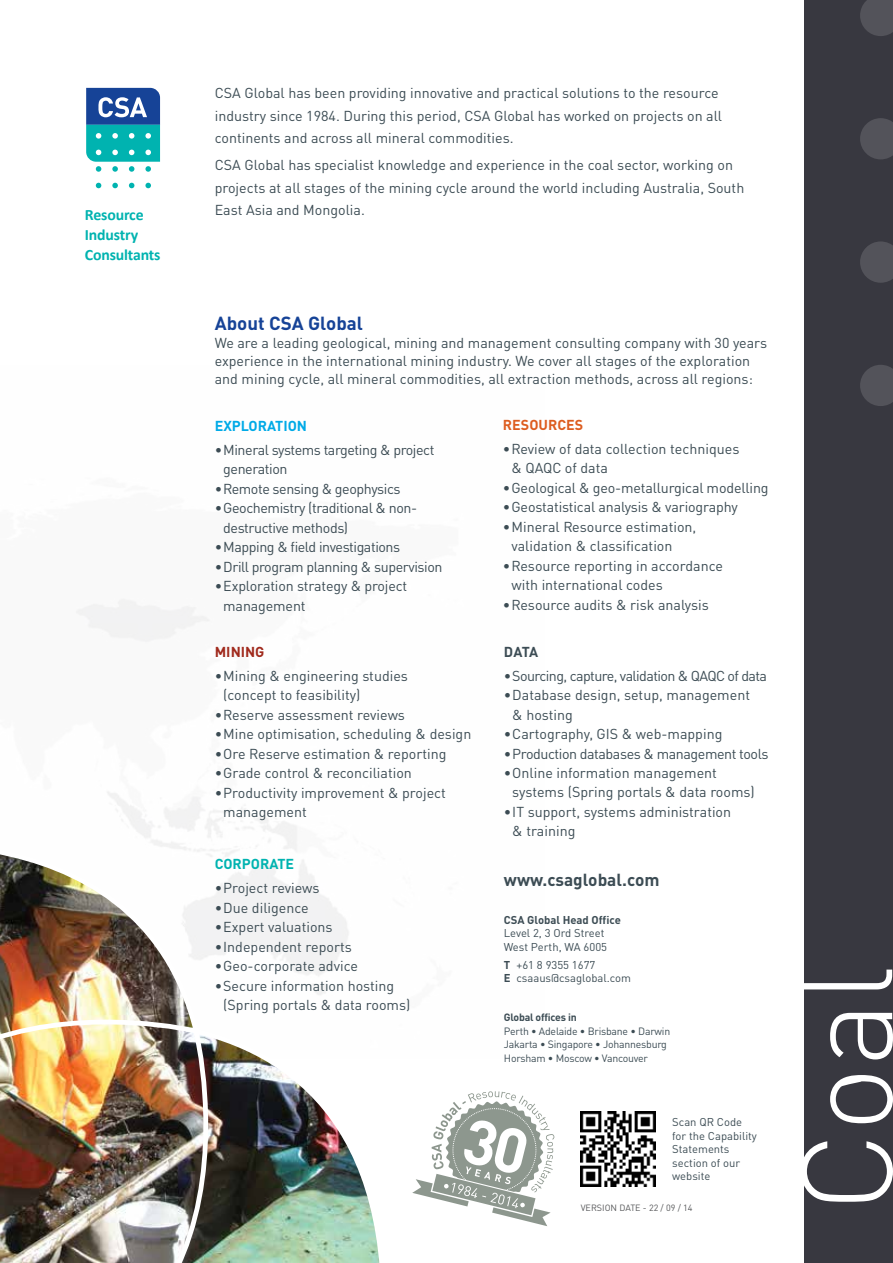
<style>
.page{position:relative;width:893px;height:1263px;background:#fff}
.page>*{position:absolute;margin:0;border:0;box-sizing:border-box;transform-origin:0 0}
.t1{font:700 18.75px "DINOT";color:#164397}
.t2{font:700 17.25px "DINOT";color:#3c4c54}
.t3{font:700 15.75px/20.1px "Calibri";letter-spacing:-.01em;color:#00b3b0}
.t4{font:14.25px/19.5px "DINOT";color:#3c4c54}
.t5{font:14.25px/19.5px "DINOT";letter-spacing:-.03em;color:#3c4c54}
.t6{font:14.25px "DINOT";letter-spacing:-.04em;color:#3c4c54}
.t7{font:700 14.25px "DINOT";color:#00aae7}
.t8{font:700 14.25px "DINOT";color:#dd5d20}
.t9{font:700 14.25px "DINOT";color:#00b3b0}
.t10{font:700 14.25px "DINOT";color:#a02a1d}
.t11{font:700 14.25px "DINOT";color:#3c4c54}
.t12{font:11.25px/13.5px "DINOT";color:#3c4c54}
.t13{font:700 11.25px "DINOT";color:#3c4c54}
.t14{font:10.5px/13.5px "DINOT";letter-spacing:-.02em;color:#3c4c54}
.t15{font:700 10.5px "DINOT";letter-spacing:-.02em;color:#3c4c54}
.t16{font:9px "DINOT";color:#58595b}
.s1{font-weight:700}
</style>
<div class="page">
<div style="left:804px;top:0;width:89px;height:1263px;background:#383840"></div>
<svg style="left:860px;top:365px;width:33px;height:41px"></svg>
<svg style="left:860px;top:241px;width:33px;height:42px"></svg>
<svg style="left:860px;top:118px;width:33px;height:41px"></svg>
<svg style="left:860px;top:0;width:33px;height:36px"></svg>
<img style="left:0;top:792px;width:411px;height:471px">
<svg style="left:96px;top:183px;width:5px;height:5px"></svg>
<svg style="left:112px;top:183px;width:6px;height:5px"></svg>
<svg style="left:129px;top:183px;width:5px;height:5px"></svg>
<svg style="left:145px;top:183px;width:6px;height:5px"></svg>
<svg style="left:86px;top:88px;width:74px;height:84px"></svg>
<svg style="left:804px;top:969px;width:89px;height:233px"></svg>
<img style="left:581px;top:1111px;width:75px;height:75px">
<svg style="left:412px;top:1091px;width:143px;height:135px"></svg>
<p class="t3" style="left:85px;top:204px;width:77px">Resource<br>Industry<br>Consultants</p>
<p class="t4" style="left:215px;top:82px;width:509px;line-height:22.5px">CSA Global has been providing innovative and practical solutions to the resource industry since 1984. During this period, CSA Global has worked on projects on all continents and across all mineral commodities.</p>
<p class="t4" style="left:215px;top:154px;width:531px;line-height:22.5px">CSA Global has specialist knowledge and experience in the coal sector, working on projects at all stages of the mining cycle around the world including Australia, South<br>East Asia and Mongolia.</p>
<h1 class="t1" style="left:215px;top:311px;width:150px">About CSA Global</h1>
<p class="t4" style="left:215px;top:333px;width:554px;line-height:18px">We are a leading geological, mining and management consulting company with 30 years experience in the international mining industry. We cover all stages of the exploration and mining cycle, all mineral commodities, all extraction methods, across all regions:</p>
<p class="t7" style="left:215px;top:416px;width:94px">EXPLORATION</p>
<p class="t5" style="left:223px;top:439px;width:213px;text-indent:-9px">•Mineral systems targeting &amp; project generation</p>
<p class="t5" style="left:215px;top:478px;width:187px">•Remote sensing &amp; geophysics</p>
<p class="t5" style="left:223px;top:498px;width:195px;text-indent:-9px">•Geochemistry (traditional &amp; non&shy;destructive methods)</p>
<p class="t5" style="left:215px;top:537px;width:187px">•Mapping &amp; field investigations</p>
<p class="t5" style="left:215px;top:556px;width:229px">•Drill program planning &amp; supervision</p>
<p class="t4" style="left:223px;top:576px;width:186px;text-indent:-9px">•Exploration strategy &amp; project management</p>
<p class="t11" style="left:504px;top:642px;width:36px">DATA</p>
<p class="t6" style="left:504px;top:666px;width:265px">•Sourcing, capture, validation &amp; QAQC of data</p>
<p class="t4" style="left:512px;top:685px;width:239px;text-indent:-9px">•Database design, setup, management &amp; hosting</p>
<p class="t4" style="left:504px;top:724px;width:220px">•Cartography, GIS &amp; web-mapping</p>
<p class="t5" style="left:504px;top:743px;width:266px">•Production databases &amp; management tools</p>
<p class="t4" style="left:512px;top:763px;width:244px;text-indent:-9px">•Online information management systems (Spring portals &amp; data rooms)</p>
<p class="t4" style="left:512px;top:802px;width:220px;text-indent:-9px">•IT support, systems administration &amp; training</p>
<p class="t8" style="left:503px;top:416px;width:82px">RESOURCES</p>
<p class="t4" style="left:511px;top:439px;width:229px;text-indent:-9px">•Review of data collection techniques &amp; QAQC of data</p>
<p class="t4" style="left:503px;top:478px;width:267px">•Geological &amp; geo-metallurgical modelling</p>
<p class="t4" style="left:503px;top:497px;width:236px">•Geostatistical analysis &amp; variography</p>
<p class="t4" style="left:511px;top:517px;width:186px;text-indent:-9px">•Mineral Resource estimation, validation &amp; classification</p>
<p class="t4" style="left:511px;top:556px;width:213px;text-indent:-9px">•Resource reporting in accordance with international codes</p>
<p class="t4" style="left:503px;top:595px;width:207px">•Resource audits &amp; risk analysis</p>
<p class="t10" style="left:215px;top:642px;width:51px">MINING</p>
<p class="t4" style="left:223px;top:666px;width:186px;text-indent:-9px">•Mining &amp; engineering studies (concept to feasibility)</p>
<p class="t4" style="left:215px;top:705px;width:192px">•Reserve assessment reviews</p>
<p class="t4" style="left:215px;top:724px;width:258px">•Mine optimisation, scheduling &amp; design</p>
<p class="t4" style="left:215px;top:744px;width:233px">•Ore Reserve estimation &amp; reporting</p>
<p class="t4" style="left:215px;top:763px;width:199px">•Grade control &amp; reconciliation</p>
<p class="t4" style="left:223px;top:783px;width:224px;text-indent:-9px">•Productivity improvement &amp; project management</p>
<p class="t9" style="left:215px;top:855px;width:81px">CORPORATE</p>
<p class="t4" style="left:215px;top:878px;width:106px">•Project reviews</p>
<p class="t4" style="left:215px;top:897px;width:95px">•Due diligence</p>
<p class="t4" style="left:215px;top:917px;width:119px">•Expert valuations</p>
<p class="t4" style="left:215px;top:936px;width:138px">•Independent reports</p>
<p class="t4" style="left:215px;top:956px;width:145px">•Geo-corporate advice</p>
<p class="t4" style="left:223px;top:975px;width:189px;text-indent:-9px">•Secure information hosting (Spring portals &amp; data rooms)</p>
<p class="t2" style="left:504px;top:868px;width:157px">www.csaglobal.com</p>
<p class="t13" style="left:504px;top:912px;width:119px">CSA Global Head Office</p>
<p class="t12" style="left:504px;top:926px;width:105px">Level 2, 3 Ord Street<br>West Perth, WA 6005</p>
<p class="t12" style="left:504px;top:957px;width:129px"><span class="s1">T</span> +61 8 9355 1677<br><span class="s1">E</span> csaaus@csaglobal.com</p>
<p class="t15" style="left:504px;top:1011px;width:74px">Global offices in</p>
<p class="t14" style="left:504px;top:1024px;width:168px">Perth • Adelaide • Brisbane • Darwin<br>Jakarta • Singapore • Johannesburg<br>Horsham • Moscow • Vancouver</p>
<p class="t12" style="left:672px;top:1115px;width:86px">Scan QR Code for the Capability<br>Statements section of our website</p>
<p class="t16" style="left:581px;top:1202px;width:113px">VERSION DATE - 22 / 09 / 14</p>
</div>
